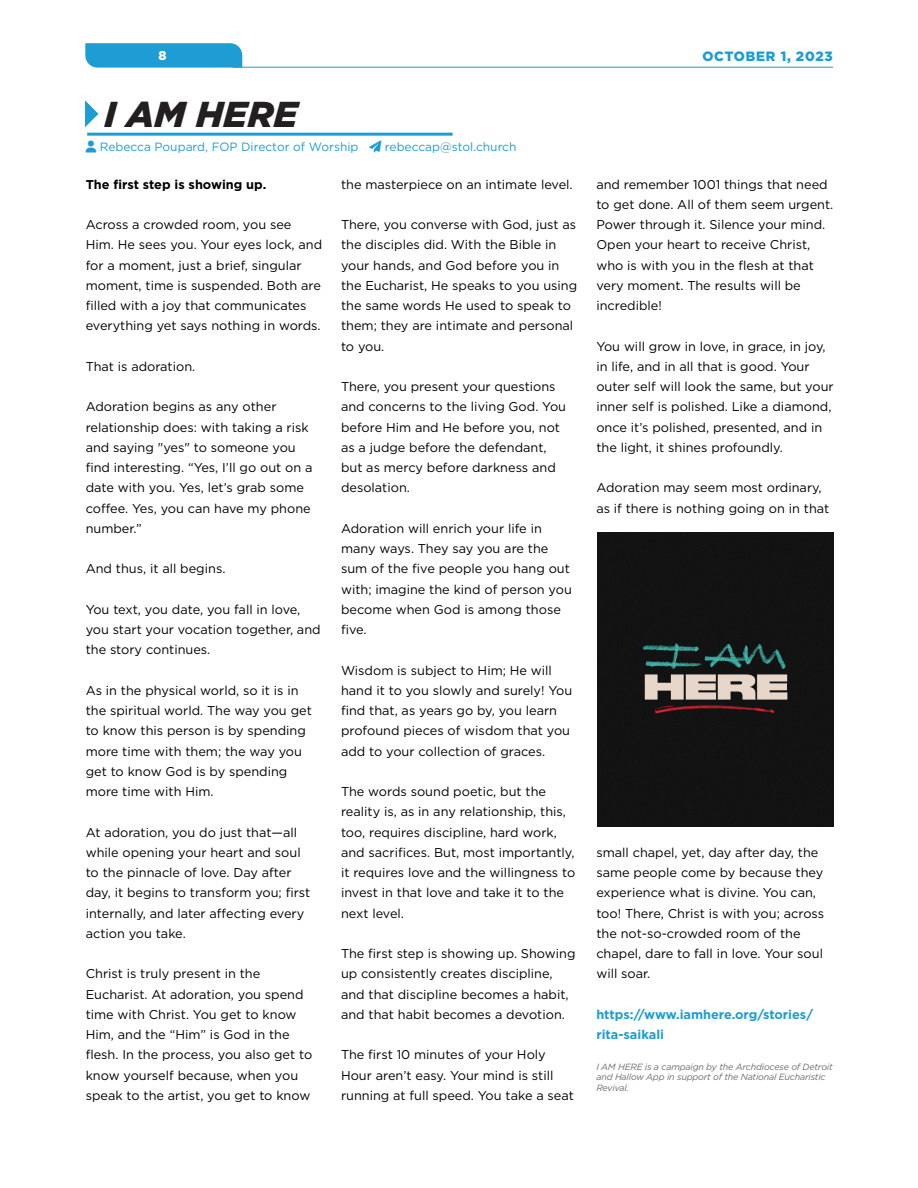
<style>
.page{position:relative;width:918px;height:1188px;background:#fff}
.page>*{position:absolute;margin:0;border:0;box-sizing:border-box;transform-origin:0 0}
.t1{font:italic 900 36px "Gotham";letter-spacing:.005em;color:#231f20}
.t2{font:900 13.5px "Gotham";color:#1d9dd3}
.t3{font:12.75px/20.2px "Gotham";color:#000}
.t4{font:700 12.75px/20.2px "Gotham";color:#1d9dd3}
.t5{font:700 12.75px "Gotham";color:#000}
.t6{font:900 12.75px "Gotham";color:#fff}
.t7{font:12px "Gotham";color:#1d9dd3}
.Small_Detail_Footnote{font:italic 9px/10.5px "Gotham";letter-spacing:-.02em;color:#6e6b6d}
</style>
<div class="page">
<hr style="left:233px;top:67px;width:600px;height:1px;background:#1d9dd3">
<svg style="left:85px;top:43px;width:157px;height:25px;background:#26a1d4"></svg>
<svg style="left:85px;top:100px;width:13px;height:27px"></svg>
<hr style="left:87px;top:133px;width:366px;height:3px;background:#1d9dd3">
<img style="left:598px;top:533px;width:235px;height:293px">
<p class="t6" style="left:159px;top:46px;width:10px">8</p>
<p class="t2" style="left:702px;top:47px;width:132px">OCTOBER 1, 2023</p>
<h3 class="t1" style="left:105px;top:89px;width:195px">I AM HERE</h3>
<p class="t7" style="left:100px;top:139px;width:418px">Rebecca Poupard, FOP Director of Worship ➢ rebeccap@stol.church</p>
<p class="t5" style="left:86px;top:176px;width:182px">The first step is showing up.</p>
<p class="t3" style="left:86px;top:214px;width:238px">Across a crowded room, you see Him. He sees you. Your eyes lock, and for a moment, just a brief, singular moment, time is suspended. Both are filled with a joy that communicates everything yet says nothing in words.</p>
<p class="t3" style="left:86px;top:356px;width:111px">That is adoration.</p>
<p class="t3" style="left:86px;top:396px;width:228px">Adoration begins as any other relationship does: with taking a risk and saying "yes" to someone you find interesting. “Yes, I’ll go out on a date with you. Yes, let’s grab some coffee. Yes, you can have my phone number.”</p>
<p class="t3" style="left:86px;top:558px;width:141px">And thus, it all begins.</p>
<p class="t3" style="left:86px;top:599px;width:236px">You text, you date, you fall in love, you start your vocation together, and the story continues.</p>
<p class="t3" style="left:86px;top:680px;width:228px">As in the physical world, so it is in the spiritual world. The way you get to know this person is by spending more time with them; the way you get to know God is by spending more time with Him.</p>
<p class="t3" style="left:86px;top:822px;width:226px">At adoration, you do just that—all while opening your heart and soul to the pinnacle of love. Day after day, it begins to transform you; first internally, and later affecting every action you take.</p>
<p class="t3" style="left:86px;top:963px;width:228px">Christ is truly present in the<br>Eucharist. At adoration, you spend time with Christ. You get to know<br>Him, and the “Him” is God in the flesh. In the process, you also get to know yourself because, when you speak to the artist, you get to know</p>
<p class="t3" style="left:341px;top:174px;width:233px">the masterpiece on an intimate level.</p>
<p class="t3" style="left:341px;top:214px;width:237px">There, you converse with God, just as</p>
<p class="t3" style="left:341px;top:234px;width:238px">the disciples did. With the Bible in your hands, and God before you in the Eucharist, He speaks to you using the same words He used to speak to them; they are intimate and personal to you.</p>
<p class="t3" style="left:341px;top:376px;width:227px">There, you present your questions and concerns to the living God. You before Him and He before you, not as a judge before the defendant, but as mercy before darkness and desolation.</p>
<p class="t3" style="left:341px;top:518px;width:232px">Adoration will enrich your life in many ways. They say you are the sum of the five people you hang out with; imagine the kind of person you become when God is among those five.</p>
<p class="t3" style="left:341px;top:660px;width:233px">Wisdom is subject to Him; He will hand it to you slowly and surely! You find that, as years go by, you learn profound pieces of wisdom that you add to your collection of graces.</p>
<p class="t3" style="left:341px;top:781px;width:236px">The words sound poetic, but the reality is, as in any relationship, this, too, requires discipline, hard work, and sacrifices. But, most importantly, it requires love and the willingness to invest in that love and take it to the next level.</p>
<p class="t3" style="left:341px;top:943px;width:236px">The first step is showing up. Showing up consistently creates discipline, and that discipline becomes a habit, and that habit becomes a devotion.</p>
<p class="t3" style="left:341px;top:1044px;width:234px">The first 10 minutes of your Holy<br>Hour aren’t easy. Your mind is still running at full speed. You take a seat</p>
<p class="t3" style="left:596px;top:174px;width:238px">and remember 1001 things that need to get done. All of them seem urgent.<br>Power through it. Silence your mind.<br>Open your heart to receive Christ, who is with you in the flesh at that very moment. The results will be incredible!</p>
<p class="t3" style="left:596px;top:336px;width:239px">You will grow in love, in grace, in joy, in life, and in all that is good. Your outer self will look the same, but your inner self is polished. Like a diamond, once it’s polished, presented, and in the light, it shines profoundly.</p>
<p class="t3" style="left:596px;top:477px;width:234px">Adoration may seem most ordinary, as if there is nothing going on in that</p>
<p class="t3" style="left:596px;top:842px;width:229px">small chapel, yet, day after day, the same people come by because they experience what is divine. You can, too! There, Christ is with you; across the not-so-crowded room of the chapel, dare to fall in love. Your soul will soar.</p>
<p class="t4" style="left:596px;top:1004px;width:218px">https://www.iamhere.org/stories/ rita-saikali</p>
<p class="Small_Detail_Footnote" style="left:596px;top:1061px;width:238px">I AM HERE is a campaign by the Archdiocese of Detroit and Hallow App in support of the National Eucharistic<br>Revival.</p>
</div>
